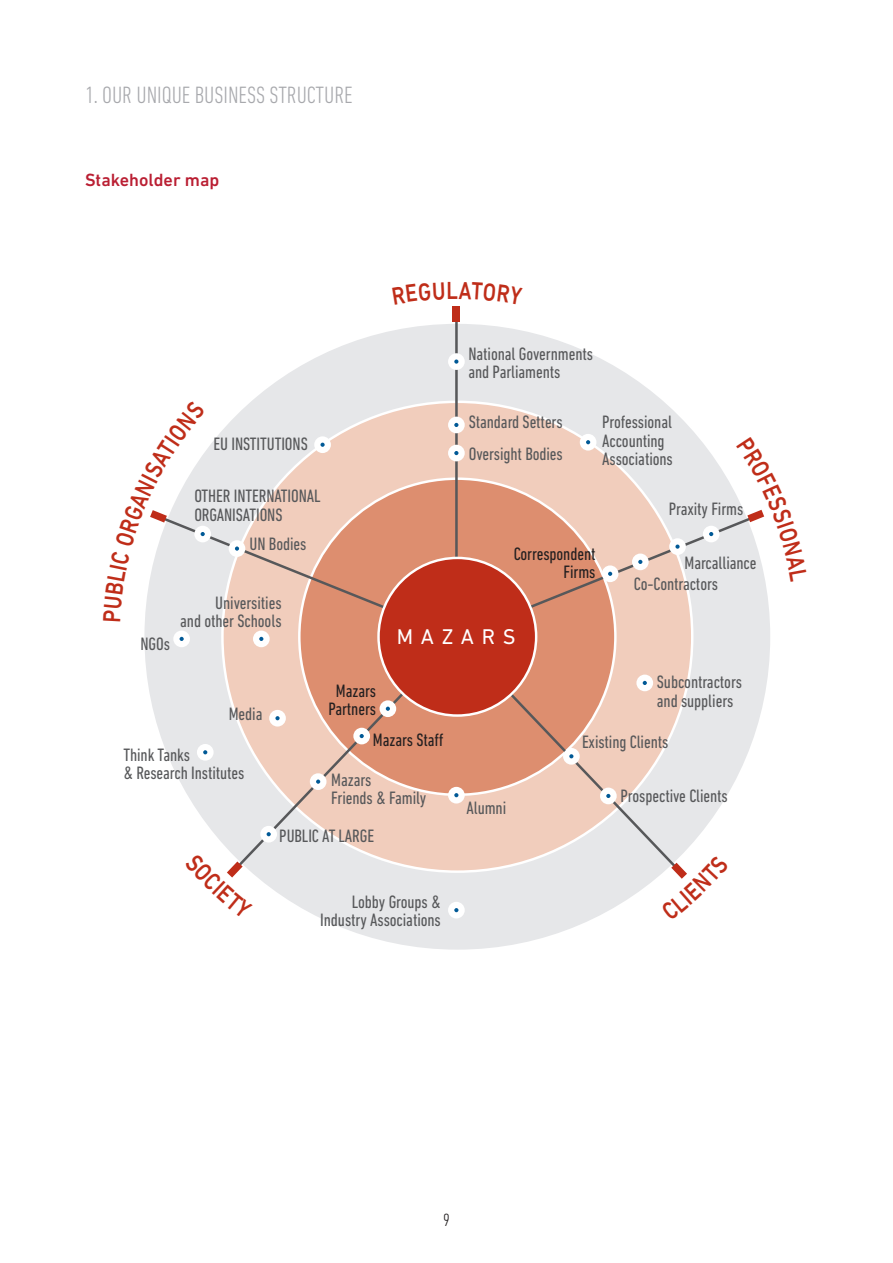
<style>
.page{position:relative;width:893px;height:1263px;background:#fff}
.page>*{position:absolute;margin:0;border:0;box-sizing:border-box;transform-origin:0 0}
.t1{font:500 25.05px "DIN Next LT Pro";color:#bf2d19;scale:.84 1}
.t2{font:300 condensed 24px "DIN Next LT Pro";color:#a8a9ad}
.t3{font:21.75px "DIN Next LT Pro";letter-spacing:.35em;color:#fff}
.t4{font:condensed 18.3px/18.3px "DIN Next LT Pro";letter-spacing:-.005em;color:#57585a}
.t5{font:condensed 18.3px/18.3px "DIN Next LT Pro";letter-spacing:-.005em;color:#231f20;text-align:right}
.t6{font:500 18px "DIN Next LT Pro";color:#ba1f33}
.t7{font:300 condensed 18px "DIN Next LT Pro";color:#231f20}
</style>
<div class="page">
<div style="left:143px;top:323px;width:628px;height:628px;background:#e6e7e9;border-radius:50%"></div>
<hr style="left:455px;top:314px;width:3px;height:323px;background:#57585a">
<div style="left:453px;top:306px;width:7px;height:16px;background:#bf2d19"></div>
<svg style="left:461px;top:641px;width:221px;height:232px"></svg>
<svg style="left:232px;top:641px;width:229px;height:232px"></svg>
<div style="left:448px;top:353px;width:17px;height:17px;background:#fff;border-radius:50%"></div>
<svg style="left:454px;top:359px;width:4px;height:5px"></svg>
<div style="left:636px;top:675px;width:17px;height:16px;background:#fff;border-radius:50%"></div>
<svg style="left:643px;top:681px;width:4px;height:4px"></svg>
<div style="left:563px;top:748px;width:17px;height:17px;background:#fff;border-radius:50%"></div>
<svg style="left:569px;top:754px;width:4px;height:4px"></svg>
<div style="left:600px;top:788px;width:17px;height:16px;background:#fff;border-radius:50%"></div>
<svg style="left:606px;top:794px;width:4px;height:4px"></svg>
<div style="left:448px;top:787px;width:17px;height:16px;background:#fff;border-radius:50%"></div>
<svg style="left:454px;top:793px;width:4px;height:4px"></svg>
<div style="left:380px;top:700px;width:16px;height:17px;background:#fff;border-radius:50%"></div>
<svg style="left:386px;top:707px;width:4px;height:4px"></svg>
<div style="left:353px;top:728px;width:17px;height:16px;background:#fff;border-radius:50%"></div>
<svg style="left:360px;top:734px;width:4px;height:4px"></svg>
<div style="left:310px;top:773px;width:16px;height:17px;background:#fff;border-radius:50%"></div>
<svg style="left:316px;top:779px;width:4px;height:5px"></svg>
<div style="left:260px;top:826px;width:17px;height:16px;background:#fff;border-radius:50%"></div>
<svg style="left:267px;top:832px;width:4px;height:4px"></svg>
<div style="left:253px;top:630px;width:17px;height:17px;background:#fff;border-radius:50%"></div>
<div style="left:173px;top:630px;width:17px;height:17px;background:#fff;border-radius:50%"></div>
<div style="left:269px;top:710px;width:17px;height:16px;background:#fff;border-radius:50%"></div>
<svg style="left:275px;top:716px;width:5px;height:4px"></svg>
<div style="left:197px;top:744px;width:17px;height:17px;background:#fff;border-radius:50%"></div>
<svg style="left:203px;top:750px;width:4px;height:4px"></svg>
<div style="left:448px;top:902px;width:17px;height:16px;background:#fff;border-radius:50%"></div>
<svg style="left:454px;top:908px;width:4px;height:4px"></svg>
<div style="left:379px;top:558px;width:157px;height:157px;background:#bf2d19;border-radius:50%"></div>
<svg style="left:661px;top:854px;width:26px;height:25px"></svg>
<svg style="left:227px;top:853px;width:26px;height:25px"></svg>
<svg style="left:143px;top:400px;width:628px;height:241px"></svg>
<h2 class="t2" style="left:85px;top:81px;width:269px">1. OUR UNIQUE BUSINESS STRUCTURE</h2>
<p class="t6" style="left:85px;top:169px;width:136px">Stakeholder map</p>
<h1 class="t1" style="left:447px;top:276px;width:15px">L</h1>
<p class="t4" style="left:468px;top:344px;width:126px">National Governments and Parliaments</p>
<p class="t4" style="left:214px;top:435px;width:96px">EU INSTITUTIONS</p>
<p class="t4" style="left:194px;top:487px;width:128px">OTHER INTERNATIONAL<br>ORGANISATIONS</p>
<p class="t4" style="left:250px;top:535px;width:58px">UN Bodies</p>
<p class="t4" style="left:140px;top:634px;width:31px">NGOs</p>
<p class="t4" style="left:180px;top:593px;width:103px;text-align:right">Universities<br>and other Schools</p>
<p class="t4" style="left:469px;top:405px;width:96px;line-height:32.8px">Standard Setters<br>Oversight Bodies</p>
<p class="t4" style="left:602px;top:413px;width:72px">Professional<br>Accounting<br>Associations</p>
<p class="t4" style="left:669px;top:499px;width:76px">Praxity Firms</p>
<p class="t5" style="left:514px;top:544px;width:83px">Correspondent<br>Firms</p>
<p class="t3" style="left:397px;top:624px;width:120px">MAZARS</p>
<p class="t4" style="left:684px;top:553px;width:74px">Marcalliance</p>
<p class="t4" style="left:634px;top:574px;width:86px">Co-Contractors</p>
<p class="t4" style="left:229px;top:704px;width:35px">Media</p>
<p class="t4" style="left:123px;top:745px;width:123px">Think Tanks<br>&amp; Research Institutes</p>
<p class="t5" style="left:328px;top:681px;width:49px;text-align:center">Mazars<br>Partners</p>
<p class="t5" style="left:373px;top:731px;width:72px">Mazars Staff</p>
<p class="t4" style="left:331px;top:770px;width:96px">Mazars<br>Friends &amp; Family</p>
<p class="t4" style="left:466px;top:798px;width:41px">Alumni</p>
<p class="t4" style="left:657px;top:673px;width:87px">Subcontractors and suppliers</p>
<p class="t4" style="left:582px;top:732px;width:88px">Existing Clients</p>
<p class="t4" style="left:621px;top:786px;width:109px">Prospective Clients</p>
<p class="t4" style="left:279px;top:827px;width:96px">PUBLIC AT LARGE</p>
<p class="t4" style="left:320px;top:892px;width:122px;text-align:right">Lobby Groups &amp;<br>Industry Associations</p>
<p class="t7" style="left:443px;top:1210px;width:8px">9</p>
</div>
